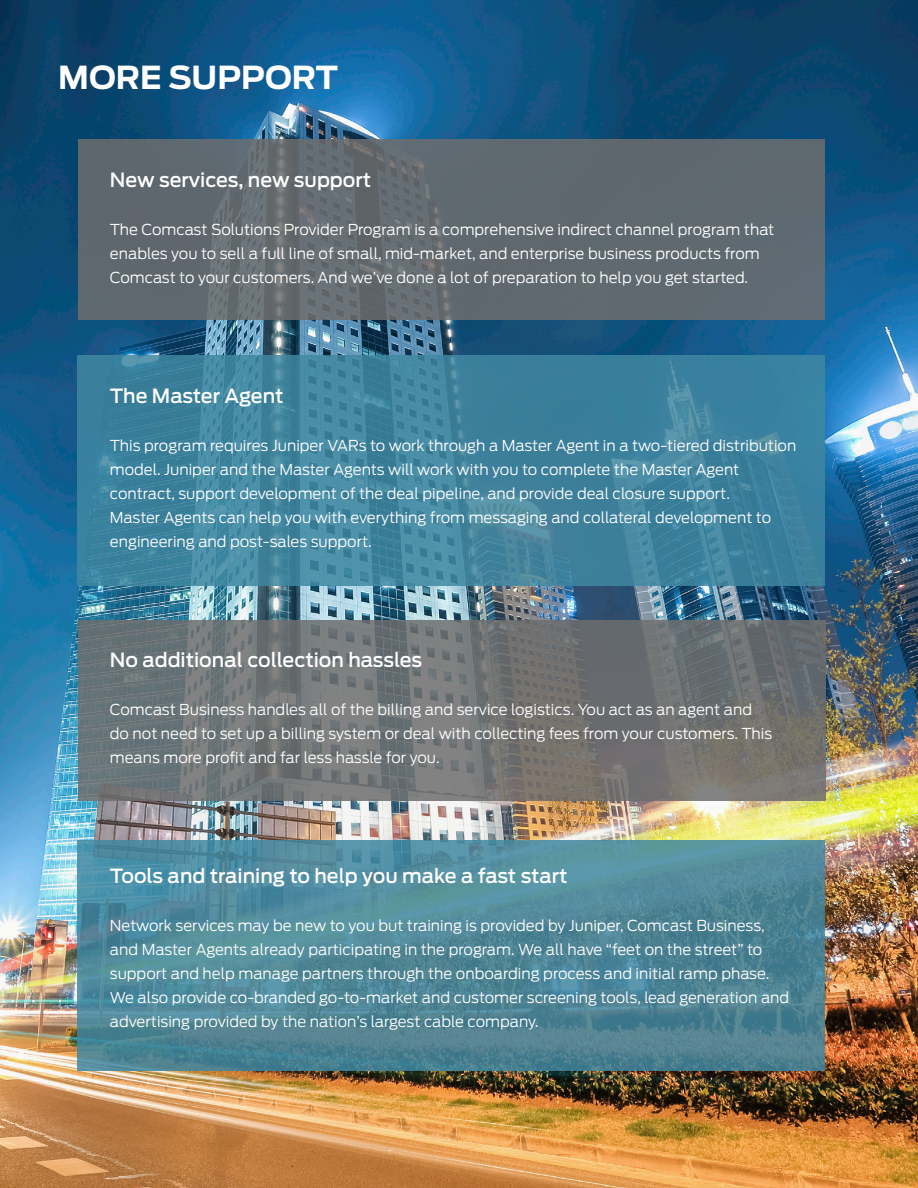
<style>
.page{position:relative;width:918px;height:1188px;background:#fff}
.page>*{position:absolute;margin:0;border:0;box-sizing:border-box;transform-origin:0 0}
.t1{font:700 31.5px "Antenna";color:#fff}
.t2{font:500 19.5px "Antenna";color:#fff}
.t3{font:300 15px/24px "Antenna";color:#fff}
</style>
<div class="page">
<img style="left:0;top:0;width:918px;height:1188px">
<svg style="left:78px;top:621px;width:747px;height:180px;background:#707475"></svg>
<div style="left:78px;top:139px;width:747px;height:181px;background:#5f696f"></div>
<svg style="left:78px;top:355px;width:747px;height:230px;background:#40849e"></svg>
<svg style="left:78px;top:840px;width:747px;height:231px;background:#508898"></svg>
<h1 class="t1" style="left:58px;top:59px;width:281px">MORE SUPPORT</h1>
<h2 class="t2" style="left:110px;top:168px;width:263px">New services, new support</h2>
<p class="t3" style="left:110px;top:217px;width:666px">The Comcast Solutions Provider Program is a comprehensive indirect channel program that enables you to sell a full line of small, mid-market, and enterprise business products from<br>Comcast to your customers. And we’ve done a lot of preparation to help you get started.</p>
<h2 class="t2" style="left:110px;top:384px;width:175px">The Master Agent</h2>
<p class="t3" style="left:110px;top:433px;width:688px">This program requires Juniper VARs to work through a Master Agent in a two-tiered distribution model. Juniper and the Master Agents will work with you to complete the Master Agent contract, support development of the deal pipeline, and provide deal closure support.<br>Master Agents can help you with everything from messaging and collateral development to engineering and post-sales support.</p>
<h2 class="t2" style="left:110px;top:648px;width:314px">No additional collection hassles</h2>
<p class="t3" style="left:110px;top:697px;width:664px">Comcast Business handles all of the billing and service logistics. You act as an agent and do not need to set up a billing system or deal with collecting fees from your customers. This means more profit and far less hassle for you.</p>
<h2 class="t2" style="left:110px;top:864px;width:459px">Tools and training to help you make a fast start</h2>
<p class="t3" style="left:110px;top:913px;width:681px">Network services may be new to you but training is provided by Juniper, Comcast Business, and Master Agents already participating in the program. We all have “feet on the street” to support and help manage partners through the onboarding process and initial ramp phase.<br>We also provide co-branded go-to-market and customer screening tools, lead generation and advertising provided by the nation’s largest cable company.</p>
</div>
